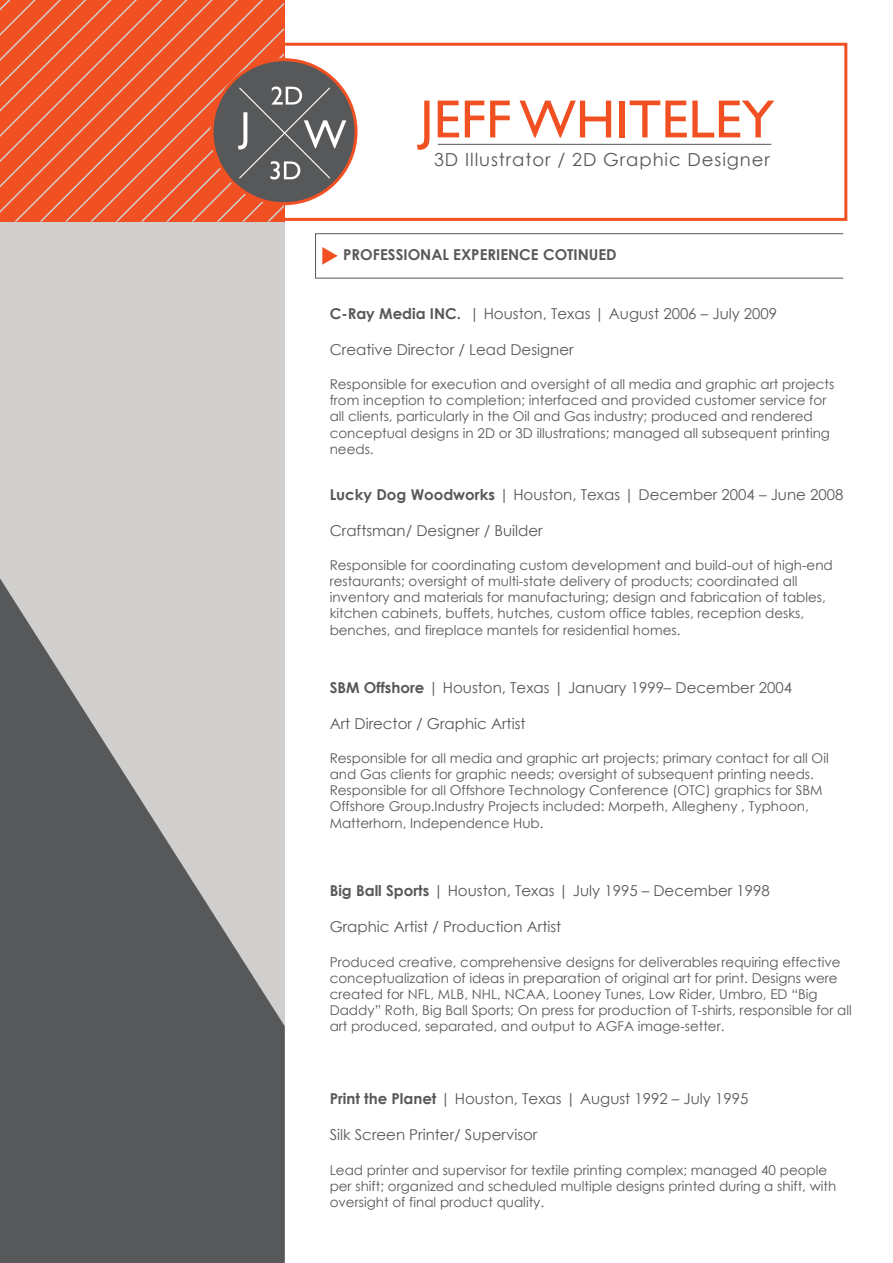
<style>
.page{position:relative;width:893px;height:1263px;background:#fff}
.page>*{position:absolute;margin:0;border:0;box-sizing:border-box;transform-origin:0 0}
.t1{font:54px "Gill Sans";color:#f05022}
.t2{font:18px "Century Gothic";letter-spacing:.05em;color:#57585a}
.t3{font:15px "Century Gothic";color:#57585a}
.t4{font:700 15px "Century Gothic";color:#57585a}
.t5{font:13.5px/16.2px "Century Gothic";color:#57585a}
.s1{font-weight:700}
</style>
<div class="page">
<div style="left:0;top:219px;width:284px;height:1044px;background:#d0cfcd"></div>
<div style="left:315px;top:233px;width:529px;height:45px;border:1px solid #57585a"></div>
<div style="left:278px;top:43px;width:569px;height:178px;border:3px solid #f05022"></div>
<svg style="left:0;top:578px;width:285px;height:685px;fill:#57585a"></svg>
<svg style="left:0;top:0;width:284px;height:222px;background:#ed5a30"></svg>
<hr style="left:438px;top:144px;width:333px;height:1px;background:#57585a">
<svg style="left:322px;top:247px;width:16px;height:18px"></svg>
<div style="left:212px;top:60px;width:144px;height:144px;background:#57585a;border-radius:50%"></div>
<div style="left:211px;top:58px;width:147px;height:147px;border:3px solid #f05022;border-radius:50%"></div>
<svg style="left:238px;top:86px;width:108px;height:94px"></svg>
<h1 class="t1" style="left:420px;top:88px;width:356px">JEFF WHITELEY</h1>
<h2 class="t2" style="left:434px;top:147px;width:337px">3D Illustrator / 2D Graphic Designer</h2>
<p class="t4" style="left:343px;top:243px;width:275px">PROFESSIONAL EXPERIENCE COTINUED</p>
<p class="t3" style="left:330px;top:303px;width:449px"><span class="s1">C-Ray Media INC.</span> | Houston, Texas | August 2006 – July 2009</p>
<p class="t3" style="left:330px;top:339px;width:246px">Creative Director / Lead Designer</p>
<p class="t5" style="left:330px;top:376px;width:506px">Responsible for execution and oversight of all media and graphic art projects from inception to completion; interfaced and provided customer service for all clients, particularly in the Oil and Gas industry; produced and rendered conceptual designs in 2D or 3D illustrations; managed all subsequent printing needs.</p>
<p class="t3" style="left:330px;top:484px;width:515px"><span class="s1">Lucky Dog Woodworks</span> | Houston, Texas | December 2004 – June 2008</p>
<p class="t3" style="left:330px;top:520px;width:215px">Craftsman/ Designer / Builder</p>
<p class="t5" style="left:330px;top:557px;width:505px">Responsible for coordinating custom development and build-out of high-end restaurants; oversight of multi-state delivery of products; coordinated all inventory and materials for manufacturing; design and fabrication of tables, kitchen cabinets, buffets, hutches, custom office tables, reception desks, benches, and fireplace mantels for residential homes.</p>
<p class="t3" style="left:330px;top:677px;width:464px"><span class="s1">SBM Offshore</span> | Houston, Texas | January 1999– December 2004</p>
<p class="t3" style="left:330px;top:713px;width:197px">Art Director / Graphic Artist</p>
<p class="t5" style="left:330px;top:750px;width:501px">Responsible for all media and graphic art projects; primary contact for all Oil and Gas clients for graphic needs; oversight of subsequent printing needs.<br>Responsible for all Offshore Technology Conference (OTC) graphics for SBM Offshore Group.Industry Projects included: Morpeth, Allegheny , Typhoon, Matterhorn, Independence Hub.</p>
<p class="t3" style="left:330px;top:880px;width:442px"><span class="s1">Big Ball Sports</span> | Houston, Texas | July 1995 – December 1998</p>
<p class="t3" style="left:330px;top:916px;width:233px">Graphic Artist / Production Artist</p>
<p class="t5" style="left:330px;top:953px;width:524px">Produced creative, comprehensive designs for deliverables requiring effective conceptualization of ideas in preparation of original art for print. Designs were created for NFL, MLB, NHL, NCAA, Looney Tunes, Low Rider, Umbro, ED “Big Daddy” Roth, Big Ball Sports; On press for production of T-shirts, responsible for all art produced, separated, and output to AGFA image-setter.</p>
<p class="t3" style="left:330px;top:1088px;width:420px"><span class="s1">Print the Planet</span> | Houston, Texas | August 1992 – July 1995</p>
<p class="t3" style="left:330px;top:1124px;width:209px">Silk Screen Printer/ Supervisor</p>
<p class="t5" style="left:330px;top:1161px;width:508px">Lead printer and supervisor for textile printing complex; managed 40 people per shift; organized and scheduled multiple designs printed during a shift, with oversight of final product quality.</p>
</div>
